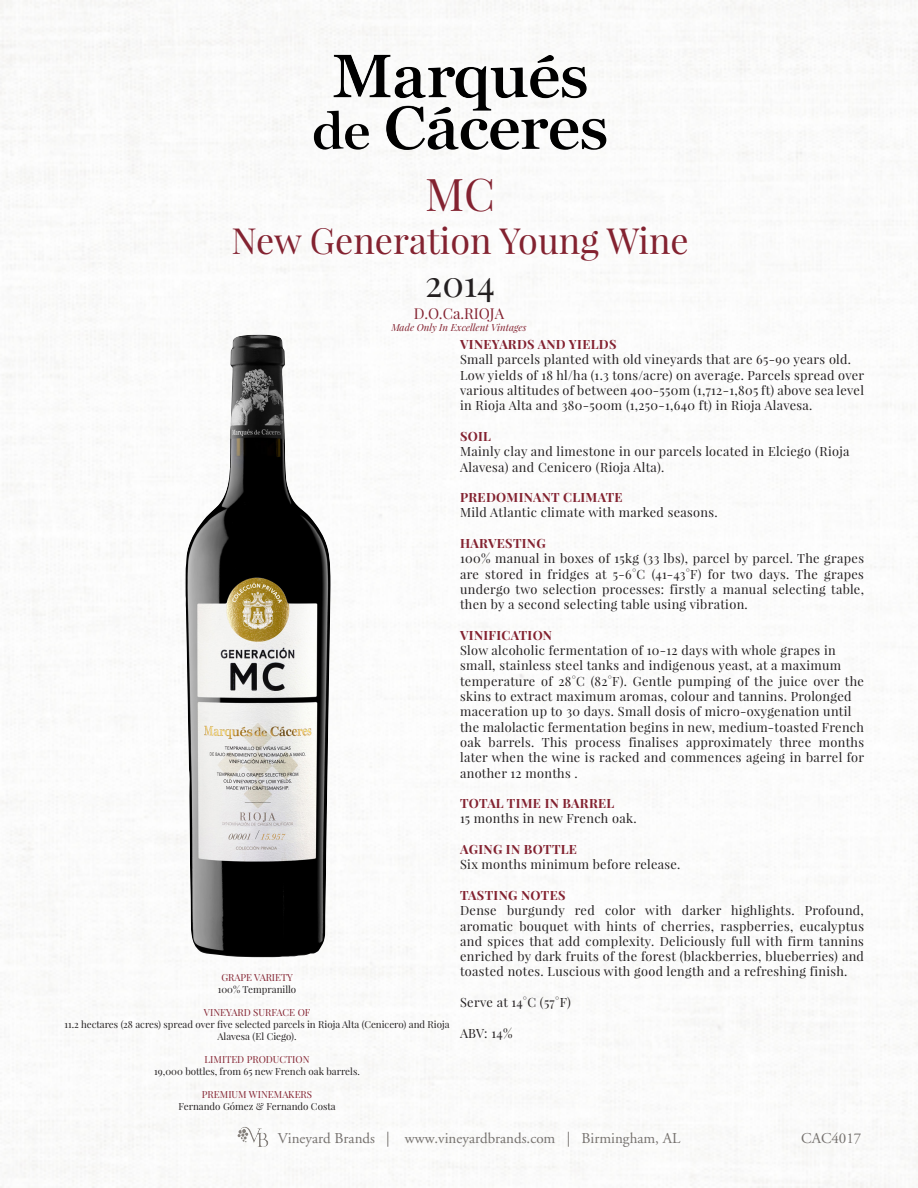
<style>
.page{position:relative;width:918px;height:1188px;background:#fff}
.page>*{position:absolute;margin:0;border:0;box-sizing:border-box;transform-origin:0 0}
.t1{font:45px "Playfair Display";color:#832230}
.t2{font:36px "Playfair Display";color:#832230}
.t3{font:36px "Playfair Display";color:#231f20}
.t4{font:15px "Adobe Garamond";color:#75716e}
.t5{font:15px "Playfair Display";letter-spacing:-.005em;color:#832230}
.t6{font:12.75px/15.3px "Playfair Display";letter-spacing:.025em;color:#231f20;text-align:justify}
.t7{font:700 12.75px "Playfair Display";letter-spacing:.025em;color:#832230}
.t8{font:9.75px/11.7px "Playfair Display";color:#231f20;text-align:center}
.t9{font:9.75px "Playfair Display";color:#832230}
.t10{font:italic 9.75px "Playfair Display";color:#832230}
</style>
<div class="page">
<img style="left:0;top:0;width:918px;height:1188px">
<img style="left:185px;top:335px;width:146px;height:622px">
<img style="left:333px;top:55px;width:254px;height:56px">
<img style="left:238px;top:1127px;width:30px;height:20px">
<p class="t1" style="left:425px;top:166px;width:71px">MC</p>
<p class="t2" style="left:231px;top:218px;width:459px">New Generation Young Wine</p>
<p class="t3" style="left:425px;top:261px;width:71px">2014</p>
<p class="t5" style="left:414px;top:304px;width:92px">D.O.Ca.RIOJA</p>
<p class="t10" style="left:391px;top:321px;width:137px">Made Only In Excellent Vintages</p>
<p class="t9" style="left:221px;top:972px;width:73px">GRAPE VARIETY</p>
<p class="t8" style="left:218px;top:983px;width:80px">100% Tempranillo</p>
<p class="t9" style="left:204px;top:1007px;width:108px">VINEYARD SURFACE OF</p>
<p class="t8" style="left:65px;top:1019px;width:386px">11.2 hectares (28 acres) spread over five selected parcels in Rioja Alta (Cenicero) and Rioja<br>Alavesa (El Ciego).</p>
<p class="t9" style="left:205px;top:1053px;width:107px">LIMITED PRODUCTION</p>
<p class="t8" style="left:154px;top:1065px;width:207px">19,000 bottles, from 65 new French oak barrels.</p>
<p class="t9" style="left:202px;top:1089px;width:112px">PREMIUM WINEMAKERS</p>
<p class="t8" style="left:179px;top:1100px;width:159px">Fernando Gómez &amp; Fernando Costa</p>
<p class="t7" style="left:460px;top:336px;width:158px">VINEYARDS AND YIELDS</p>
<p class="t6" style="left:460px;top:352px;width:392px">Small parcels planted with old vineyards that are 65-90 years old.</p>
<p class="t6" style="left:460px;top:367px;width:406px">Low yields of 18 hl/ha (1.3 tons/acre) on average. Parcels spread over various altitudes of between 400-550m (1,712-1,805 ft) above sea level in Rioja Alta and 380-500m (1,250-1,640 ft) in Rioja Alavesa.</p>
<p class="t7" style="left:460px;top:428px;width:32px">SOIL</p>
<p class="t6" style="left:460px;top:444px;width:391px">Mainly clay and limestone in our parcels located in Elciego (Rioja</p>
<p class="t6" style="left:460px;top:459px;width:206px">Alavesa) and Cenicero (Rioja Alta).</p>
<p class="t7" style="left:460px;top:489px;width:164px">PREDOMINANT CLIMATE</p>
<p class="t6" style="left:460px;top:505px;width:259px">Mild Atlantic climate with marked seasons.</p>
<p class="t7" style="left:460px;top:535px;width:87px">HARVESTING</p>
<p class="t6" style="left:460px;top:551px;width:405px">100% manual in boxes of 15kg (33 lbs), parcel by parcel. The grapes are stored in fridges at 5-6°C (41-43°F) for two days. The grapes undergo two selection processes: firstly a manual selecting table, then by a second selecting table using vibration.</p>
<p class="t7" style="left:460px;top:627px;width:94px">VINIFICATION</p>
<p class="t6" style="left:460px;top:643px;width:377px">Slow alcoholic fermentation of 10-12 days with whole grapes in</p>
<p class="t6" style="left:460px;top:658px;width:383px">small, stainless steel tanks and indigenous yeast, at a maximum</p>
<p class="t6" style="left:460px;top:673px;width:405px">temperature of 28°C (82°F). Gentle pumping of the juice over the skins to extract maximum aromas, colour and tannins. Prolonged</p>
<p class="t6" style="left:460px;top:704px;width:393px">maceration up to 30 days. Small dosis of micro-oxygenation until</p>
<p class="t6" style="left:460px;top:719px;width:406px">the malolactic fermentation begins in new, medium-toasted French oak barrels. This process finalises approximately three months later when the wine is racked and commences ageing in barrel for another 12 months .</p>
<p class="t7" style="left:460px;top:795px;width:156px">TOTAL TIME IN BARREL</p>
<p class="t6" style="left:460px;top:811px;width:178px">15 months in new French oak.</p>
<p class="t7" style="left:460px;top:841px;width:118px">AGING IN BOTTLE</p>
<p class="t6" style="left:460px;top:857px;width:222px">Six months minimum before release.</p>
<p class="t7" style="left:460px;top:887px;width:107px">TASTING NOTES</p>
<p class="t6" style="left:460px;top:903px;width:405px">Dense burgundy red color with darker highlights. Profound, aromatic bouquet with hints of cherries, raspberries, eucalyptus and spices that add complexity. Deliciously full with firm tannins enriched by dark fruits of the forest (blackberries, blueberries) and toasted notes. Luscious with good length and a refreshing finish.</p>
<p class="t6" style="left:460px;top:995px;width:112px">Serve at 14°C (57°F)</p>
<p class="t6" style="left:460px;top:1025px;width:54px">ABV: 14%</p>
<p class="t4" style="left:278px;top:1130px;width:404px">Vineyard Brands | www.vineyardbrands.com | Birmingham, AL</p>
<p class="t4" style="left:801px;top:1130px;width:62px">CAC4017</p>
</div>
